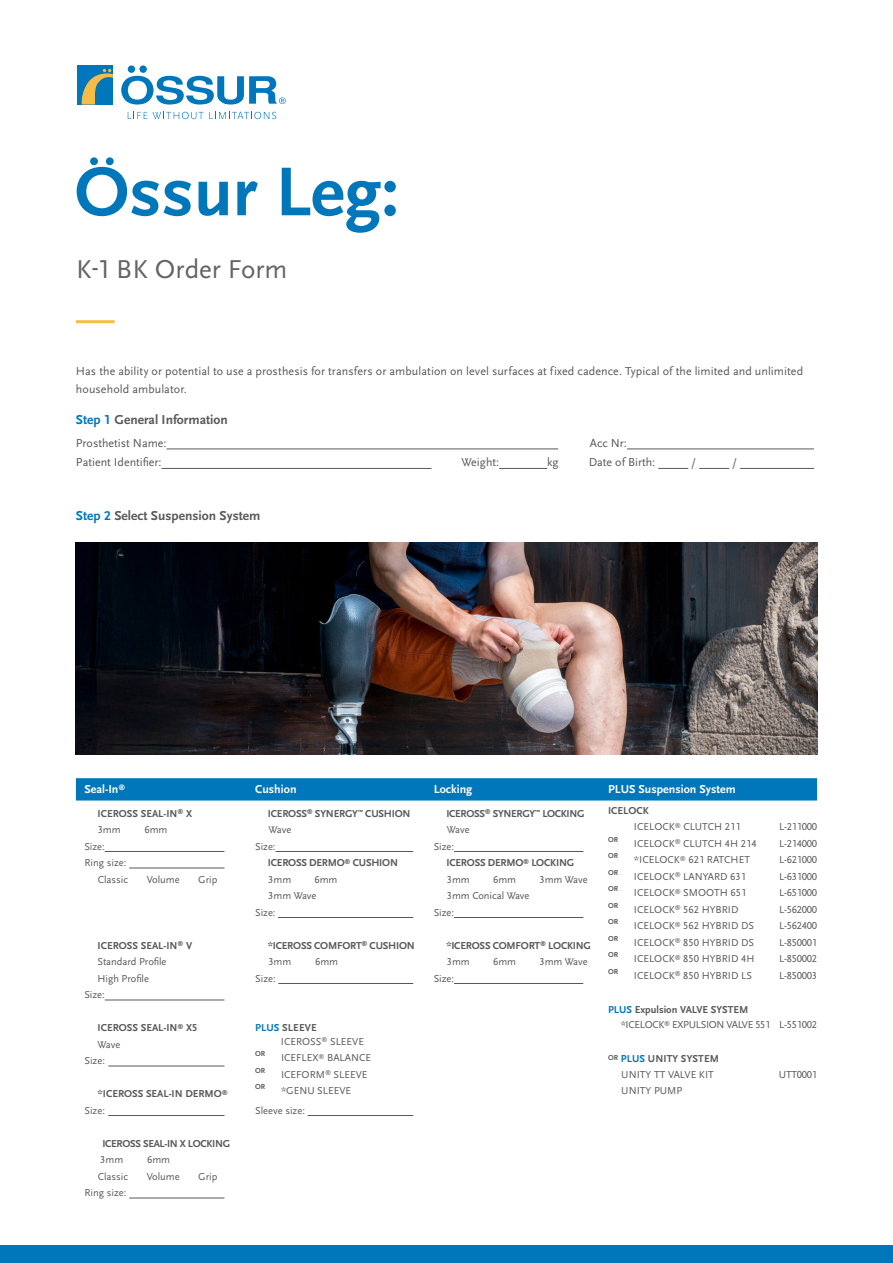
<style>
.page{position:relative;width:893px;height:1263px;background:#fff}
.page>*{position:absolute;margin:0;border:0;box-sizing:border-box;transform-origin:0 0}
.t1{font:700 72px "Scala Sans OT";color:#0076bb}
.t2{font:27px "Scala Sans OT";color:#636466}
.t3{font:700 13.5px "Scala Sans OT";color:#58595b}
.t4{font:12px/18px "Scala Sans OT";letter-spacing:.005em;color:#58595b}
.t5{font:700 12px "Scala Sans OT";color:#fff}
.t6{font:10.5px/16.5px "Scala Sans OT";color:#58595b}
.t7{font:700 10.5px/16.5px "Scala Sans OT";letter-spacing:-.02em;color:#58595b}
.t8{font:700 10.5px/16.5px "Scala Sans OT";color:#58595b}
.t9{font:10.5px/15px "Scala Sans OT";letter-spacing:-.03em;color:#58595b}
.t10{font:10.5px "Scala Sans OT";letter-spacing:-.025em;color:#58595b}
.t11{font:700 7.5px "Scala Sans OT";color:#58595b}
.s1{color:#0076bb}
.s2{font-weight:400}
.s3{font-weight:700}
.s4{font-weight:700;color:#0076bb}
</style>
<div class="page">
<svg style="left:128px;top:112px;width:148px;height:7px"></svg>
<div style="left:128px;top:65px;width:7px;height:8px;background:#0076bb;border-radius:50%"></div>
<div style="left:139px;top:65px;width:8px;height:8px;background:#0076bb;border-radius:50%"></div>
<svg style="left:77px;top:65px;width:36px;height:40px"></svg>
<div style="left:78px;top:66px;width:35px;height:39px;background:#0076bb"></div>
<svg style="left:81px;top:69px;width:32px;height:36px"></svg>
<svg style="left:121px;top:76px;width:165px;height:29px"></svg>
<img style="left:76px;top:542px;width:741px;height:213px">
<div style="left:76px;top:778px;width:741px;height:22px;background:#0076bb"></div>
<hr style="left:105px;top:851px;width:119px;height:1px;background:#58595b">
<hr style="left:129px;top:868px;width:95px;height:1px;background:#58595b">
<hr style="left:105px;top:1000px;width:119px;height:1px;background:#58595b">
<hr style="left:108px;top:1066px;width:116px;height:1px;background:#58595b">
<hr style="left:108px;top:1115px;width:116px;height:1px;background:#58595b">
<hr style="left:129px;top:1198px;width:95px;height:1px;background:#58595b">
<hr style="left:275px;top:851px;width:138px;height:1px;background:#58595b">
<hr style="left:278px;top:917px;width:135px;height:1px;background:#58595b">
<hr style="left:278px;top:983px;width:135px;height:1px;background:#58595b">
<hr style="left:308px;top:1115px;width:105px;height:1px;background:#58595b">
<hr style="left:454px;top:851px;width:129px;height:1px;background:#58595b">
<hr style="left:454px;top:917px;width:129px;height:1px;background:#58595b">
<hr style="left:454px;top:983px;width:129px;height:1px;background:#58595b">
<div style="left:0;top:1246px;width:893px;height:17px;background:#0076bb"></div>
<hr style="left:76px;top:320px;width:39px;height:3px;background:#f5bc47">
<hr style="left:167px;top:449px;width:391px;height:1px;background:#58595b">
<hr style="left:627px;top:449px;width:187px;height:1px;background:#58595b">
<hr style="left:162px;top:468px;width:270px;height:1px;background:#58595b">
<hr style="left:499px;top:468px;width:48px;height:1px;background:#58595b">
<hr style="left:658px;top:468px;width:30px;height:1px;background:#58595b">
<hr style="left:699px;top:468px;width:30px;height:1px;background:#58595b">
<hr style="left:740px;top:468px;width:74px;height:1px;background:#58595b">
<h1 class="t1" style="left:74px;top:151px;width:326px">Össur Leg:</h1>
<h2 class="t2" style="left:76px;top:254px;width:213px">K-1 BK Order Form</h2>
<p class="t4" style="left:76px;top:362px;width:729px">Has the ability or potential to use a prosthesis for transfers or ambulation on level surfaces at fixed cadence. Typical of the limited and unlimited household ambulator.</p>
<p class="t3" style="left:76px;top:412px;width:154px"><span class="s1">Step 1</span> General Information</p>
<p class="t4" style="left:76px;top:434px;width:92px">Prosthetist Name:</p>
<p class="t4" style="left:590px;top:434px;width:38px">Acc Nr:</p>
<p class="t4" style="left:76px;top:454px;width:87px">Patient Identifier:</p>
<p class="t4" style="left:462px;top:454px;width:39px">Weight:</p>
<p class="t4" style="left:547px;top:454px;width:13px">kg</p>
<p class="t4" style="left:589px;top:454px;width:68px">Date of Birth:</p>
<p class="t4" style="left:691px;top:454px;width:6px">/</p>
<p class="t4" style="left:732px;top:454px;width:6px">/</p>
<p class="t3" style="left:76px;top:508px;width:186px"><span class="s1">Step 2</span> Select Suspension System</p>
<p class="t5" style="left:84px;top:783px;width:42px">Seal-In<sup>®</sup></p>
<p class="t5" style="left:255px;top:783px;width:43px">Cushion</p>
<p class="t5" style="left:434px;top:783px;width:40px">Locking</p>
<p class="t5" style="left:608px;top:783px;width:129px">PLUS Suspension System</p>
<p class="t8" style="left:98px;top:805px;width:96px">ICEROSS SEAL-IN<sup>®</sup> X<br><span class="s2">3mm</span></p>
<p class="t6" style="left:634px;top:802px;width:108px;text-indent:-26px"><span class="s3">ICELOCK<br></span>ICELOCK<sup>®</sup> CLUTCH 211</p>
<p class="t11" style="left:608px;top:835px;width:12px">OR</p>
<p class="t6" style="left:634px;top:835px;width:124px">ICELOCK<sup>®</sup> CLUTCH 4H 214</p>
<p class="t11" style="left:608px;top:851px;width:12px">OR</p>
<p class="t6" style="left:634px;top:852px;width:118px">*ICELOCK<sup>®</sup> 621 RATCHET</p>
<p class="t11" style="left:608px;top:868px;width:12px">OR</p>
<p class="t6" style="left:634px;top:868px;width:114px">ICELOCK<sup>®</sup> LANYARD 631</p>
<p class="t11" style="left:608px;top:884px;width:12px">OR</p>
<p class="t6" style="left:634px;top:885px;width:114px">ICELOCK<sup>®</sup> SMOOTH 651</p>
<p class="t11" style="left:608px;top:901px;width:12px">OR</p>
<p class="t6" style="left:634px;top:901px;width:106px">ICELOCK<sup>®</sup> 562 HYBRID</p>
<p class="t11" style="left:608px;top:917px;width:12px">OR</p>
<p class="t6" style="left:634px;top:918px;width:122px">ICELOCK<sup>®</sup> 562 HYBRID DS</p>
<p class="t11" style="left:608px;top:934px;width:12px">OR</p>
<p class="t6" style="left:634px;top:934px;width:122px">ICELOCK<sup>®</sup> 850 HYBRID DS</p>
<p class="t11" style="left:608px;top:950px;width:12px">OR</p>
<p class="t6" style="left:634px;top:951px;width:122px">ICELOCK<sup>®</sup> 850 HYBRID 4H</p>
<p class="t11" style="left:608px;top:967px;width:12px">OR</p>
<p class="t6" style="left:634px;top:967px;width:119px">ICELOCK<sup>®</sup> 850 HYBRID LS</p>
<p class="t9" style="left:621px;top:1002px;width:151px;text-indent:-13px"><span class="s4">PLUS</span> <span class="s3">Expulsion VALVE SYSTEM </span>*ICELOCK<sup>®</sup> EXPULSION VALVE 551</p>
<p class="t6" style="left:621px;top:1050px;width:99px;text-indent:-13px"><sup>OR</sup> <span class="s4">PLUS</span> <span class="s3">UNITY SYSTEM<br></span>UNITY TT VALVE KIT<br>UNITY PUMP</p>
<p class="t7" style="left:268px;top:805px;width:144px">ICEROSS<sup>®</sup> SYNERGY<sup>™</sup> CUSHION</p>
<p class="t6" style="left:268px;top:822px;width:24px">Wave</p>
<p class="t6" style="left:255px;top:838px;width:22px">Size:</p>
<p class="t7" style="left:268px;top:855px;width:132px">ICEROSS DERMO<sup>®</sup> CUSHION</p>
<p class="t6" style="left:268px;top:871px;width:24px">3mm</p>
<p class="t6" style="left:315px;top:871px;width:24px">6mm</p>
<p class="t6" style="left:268px;top:888px;width:50px">3mm Wave</p>
<p class="t6" style="left:255px;top:904px;width:22px">Size:</p>
<p class="t7" style="left:268px;top:937px;width:149px">*ICEROSS COMFORT<sup>®</sup> CUSHION<br><span class="s2">3mm</span></p>
<p class="t7" style="left:446px;top:805px;width:140px">ICEROSS<sup>®</sup> SYNERGY<sup>™</sup> LOCKING</p>
<p class="t6" style="left:447px;top:822px;width:24px">Wave</p>
<p class="t6" style="left:434px;top:838px;width:22px">Size:</p>
<p class="t7" style="left:446px;top:855px;width:129px">ICEROSS DERMO<sup>®</sup> LOCKING</p>
<p class="t6" style="left:447px;top:871px;width:24px">3mm</p>
<p class="t6" style="left:493px;top:871px;width:24px">6mm</p>
<p class="t6" style="left:539px;top:871px;width:50px">3mm Wave</p>
<p class="t6" style="left:434px;top:888px;width:97px;text-indent:13px">3mm Conical Wave<br>Size:</p>
<p class="t7" style="left:446px;top:937px;width:146px">*ICEROSS COMFORT<sup>®</sup> LOCKING<br><span class="s2">3mm</span></p>
<p class="t6" style="left:144px;top:822px;width:25px">6mm</p>
<p class="t6" style="left:84px;top:838px;width:22px">Size:</p>
<p class="t6" style="left:84px;top:855px;width:44px">Ring size:</p>
<p class="t6" style="left:98px;top:871px;width:32px">Classic</p>
<p class="t6" style="left:147px;top:871px;width:35px">Volume</p>
<p class="t6" style="left:198px;top:871px;width:21px">Grip</p>
<p class="t8" style="left:98px;top:937px;width:96px">ICEROSS SEAL-IN<sup>®</sup> V</p>
<p class="t6" style="left:98px;top:954px;width:70px">Standard Profile</p>
<p class="t6" style="left:98px;top:970px;width:53px">High Profile</p>
<p class="t6" style="left:84px;top:987px;width:22px">Size:</p>
<p class="t8" style="left:98px;top:1020px;width:101px">ICEROSS SEAL-IN<sup>®</sup> X5</p>
<p class="t6" style="left:98px;top:1036px;width:24px">Wave</p>
<p class="t6" style="left:84px;top:1053px;width:22px">Size:</p>
<p class="t8" style="left:84px;top:1086px;width:145px;text-indent:13px">*ICEROSS SEAL-IN DERMO<sup>®<br></sup><span class="s2">Size:</span></p>
<p class="t7" style="left:102px;top:1135px;width:129px">ICEROSS SEAL-IN X LOCKING</p>
<p class="t6" style="left:100px;top:1152px;width:25px">3mm</p>
<p class="t6" style="left:147px;top:1152px;width:25px">6mm</p>
<p class="t6" style="left:98px;top:1168px;width:32px">Classic</p>
<p class="t6" style="left:147px;top:1168px;width:35px">Volume</p>
<p class="t6" style="left:198px;top:1168px;width:21px">Grip</p>
<p class="t6" style="left:84px;top:1185px;width:44px">Ring size:</p>
<p class="t6" style="left:315px;top:954px;width:25px">6mm</p>
<p class="t6" style="left:493px;top:954px;width:24px">6mm</p>
<p class="t6" style="left:539px;top:954px;width:50px">3mm Wave</p>
<p class="t6" style="left:255px;top:970px;width:22px">Size:</p>
<p class="t6" style="left:434px;top:970px;width:22px">Size:</p>
<p class="t6" style="left:281px;top:1020px;width:85px;line-height:14.2px;text-indent:-26px"><span class="s4">PLUS</span> <span class="s3">SLEEVE<br></span>ICEROSS<sup>®</sup> SLEEVE</p>
<p class="t11" style="left:255px;top:1049px;width:12px">OR</p>
<p class="t6" style="left:281px;top:1050px;width:92px">ICEFLEX<sup>®</sup> BALANCE</p>
<p class="t11" style="left:255px;top:1066px;width:12px">OR</p>
<p class="t6" style="left:281px;top:1066px;width:88px">ICEFORM<sup>®</sup> SLEEVE</p>
<p class="t11" style="left:255px;top:1082px;width:12px">OR</p>
<p class="t6" style="left:255px;top:1081px;width:98px;line-height:19.5px;text-indent:26px">*GENU SLEEVE<br>Sleeve size:</p>
<p class="t6" style="left:779px;top:819px;width:39px;text-align:justify">L-211000<br>L-214000<br>L-621000<br>L-631000<br>L-651000<br>L-562000<br>L-562400<br>L-850001<br>L-850002<br>L-850003</p>
<p class="t6" style="left:779px;top:1017px;width:39px">L-551002</p>
<p class="t10" style="left:779px;top:1069px;width:40px">UTT0001</p>
</div>
